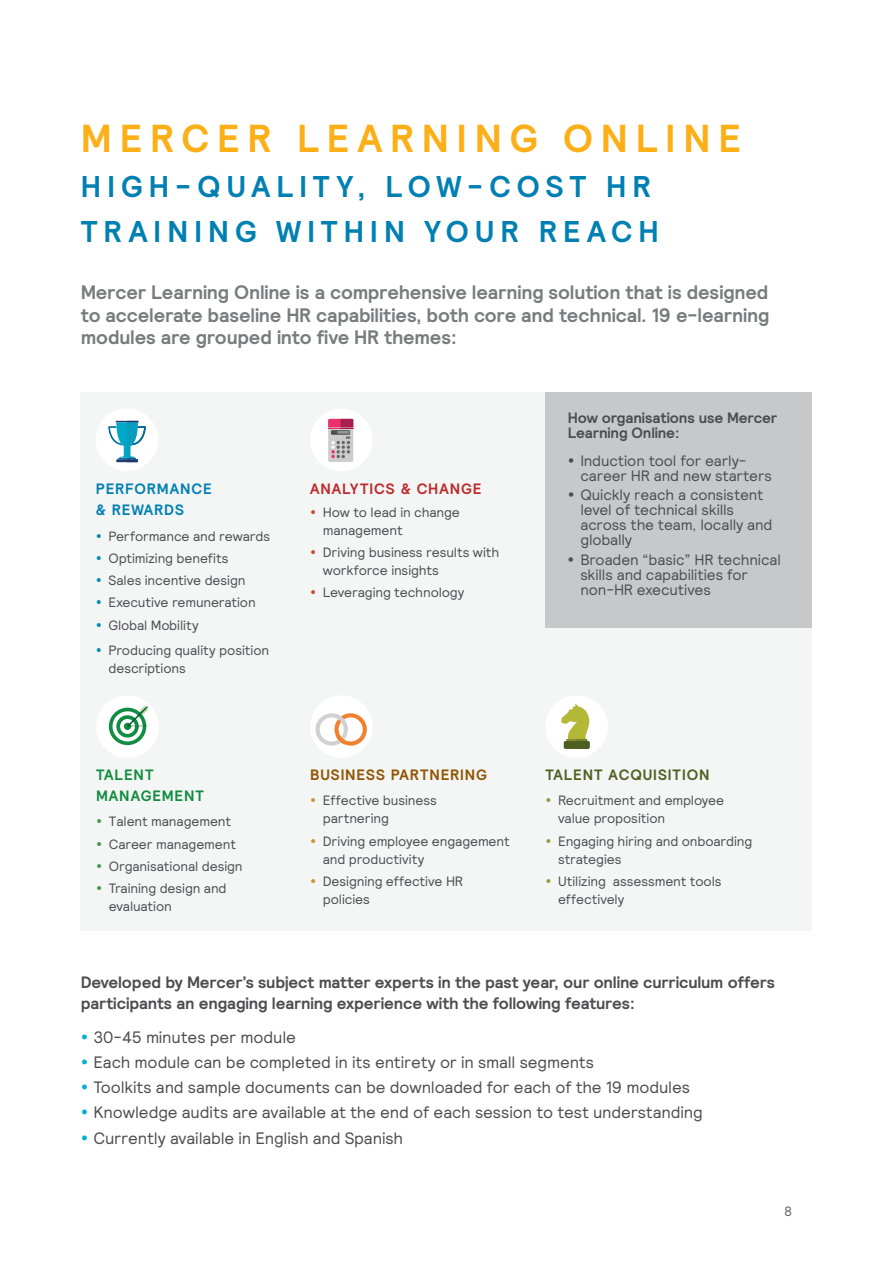
<style>
.page{position:relative;width:893px;height:1263px;background:#fff}
.page>*{position:absolute;margin:0;border:0;box-sizing:border-box;transform-origin:0 0}
.t1{font:700 39px "Relative";letter-spacing:.2em;color:#fcaf17}
.t2{font:700 30px/45px "Relative";letter-spacing:.205em;color:#0080b2}
.t3{font:700 19.5px/22.5px "Relative";letter-spacing:-.01em;color:#797b7d;text-align:justify}
.t4{font:16.5px/25.2px "Relative";letter-spacing:-.01em;color:#4d4d4f}
.t5{font:700 16.5px/21px "Relative";letter-spacing:-.01em;color:#4d4d4f}
.t6{font:15px/15px "Relative";letter-spacing:-.01em;color:#4d4d4f}
.t7{font:700 15px/15px "Relative";letter-spacing:-.01em;color:#4d4d4f}
.t8{font:700 15px/21px "Relative";letter-spacing:.06em;color:#0080b2}
.t9{font:700 15px "Relative";letter-spacing:.06em;color:#905501}
.t10{font:700 15px "Relative";letter-spacing:.06em;color:#516021}
.t11{font:700 15px/21px "Relative";letter-spacing:.06em;color:#128c3f}
.t12{font:700 15px "Relative";letter-spacing:.06em;color:#bb2c2b}
.t13{font:13.5px/18px "Relative";letter-spacing:-.005em;color:#4d4d4f}
.t14{font:13.5px "Relative";color:#636466}
</style>
<div class="page">
<div style="left:81px;top:392px;width:731px;height:538px;background:#f4f5f5"></div>
<div style="left:545px;top:392px;width:267px;height:236px;background:#c7c8ca"></div>
<div style="left:96px;top:408px;width:62px;height:63px;background:#fff;border-radius:50%"></div>
<div style="left:310px;top:695px;width:63px;height:63px;background:#fff;border-radius:50%"></div>
<div style="left:545px;top:695px;width:63px;height:63px;background:#fff;border-radius:50%"></div>
<div style="left:310px;top:409px;width:63px;height:62px;background:#fff;border-radius:50%"></div>
<div style="left:96px;top:695px;width:63px;height:63px;background:#fff;border-radius:50%"></div>
<svg style="left:108px;top:421px;width:38px;height:41px"></svg>
<svg style="left:109px;top:708px;width:37px;height:37px"></svg>
<div style="left:113px;top:711px;width:30px;height:30px;background:#fff;border-radius:50%"></div>
<svg style="left:116px;top:715px;width:23px;height:23px"></svg>
<svg style="left:120px;top:719px;width:15px;height:15px"></svg>
<div style="left:124px;top:723px;width:7px;height:7px;background:#128c40;border-radius:50%"></div>
<svg style="left:127px;top:705px;width:22px;height:22px"></svg>
<svg style="left:561px;top:703px;width:29px;height:46px"></svg>
<div style="left:328px;top:419px;width:25px;height:43px;background:#ccc;border-radius:2px"></div>
<svg style="left:328px;top:419px;width:25px;height:39px"></svg>
<svg style="left:316px;top:713px;width:51px;height:33px"></svg>
<h1 class="t1" style="left:81px;top:113px;width:662px">MERCER LEARNING ONLINE</h1>
<h2 class="t2" style="left:81px;top:164px;width:580px">HIGH-QUALITY, LOW-COST HR<br>TRAINING WITHIN YOUR REACH</h2>
<h3 class="t3" style="left:81px;top:281px;width:690px">Mercer Learning Online is a comprehensive learning solution that is designed to accelerate baseline HR capabilities, both core and technical. 19 e-learning modules are grouped into five HR themes:</h3>
<p class="t8" style="left:96px;top:478px;width:118px">PERFORMANCE &amp; REWARDS</p>
<p class="t13" style="left:108px;top:524px;width:163px;line-height:22.2px">Performance and rewards<br>Optimizing benefits<br>Sales incentive design<br>Executive remuneration<br>Global Mobility</p>
<p class="t13" style="left:108px;top:641px;width:162px">Producing quality position descriptions</p>
<p class="t11" style="left:96px;top:764px;width:109px">TALENT<br>MANAGEMENT</p>
<p class="t13" style="left:109px;top:810px;width:135px;line-height:22.2px">Talent management<br>Career management<br>Organisational design<br>Training design and</p>
<p class="t13" style="left:109px;top:897px;width:65px">evaluation</p>
<p class="t12" style="left:310px;top:479px;width:173px">ANALYTICS &amp; CHANGE</p>
<p class="t13" style="left:323px;top:502px;width:139px">How to lead in change management</p>
<p class="t13" style="left:323px;top:543px;width:178px">Driving business results with workforce insights</p>
<p class="t13" style="left:323px;top:583px;width:143px">Leveraging technology</p>
<p class="t7" style="left:568px;top:410px;width:211px">How organisations use Mercer<br>Learning Online:</p>
<p class="t6" style="left:580px;top:453px;width:193px">Induction tool for early&shy;career HR and new starters</p>
<p class="t6" style="left:580px;top:487px;width:194px">Quickly reach a consistent level of technical skills across the team, locally and globally</p>
<p class="t6" style="left:580px;top:551px;width:202px">Broaden “basic” HR technical skills and capabilities for non-HR executives</p>
<p class="t9" style="left:310px;top:765px;width:178px">BUSINESS PARTNERING</p>
<p class="t13" style="left:323px;top:791px;width:115px">Effective business partnering</p>
<p class="t13" style="left:323px;top:831px;width:188px">Driving employee engagement and productivity</p>
<p class="t13" style="left:323px;top:872px;width:142px">Designing effective HR policies</p>
<p class="t10" style="left:545px;top:765px;width:166px">TALENT ACQUISITION</p>
<p class="t13" style="left:558px;top:791px;width:168px">Recruitment and employee value proposition</p>
<p class="t13" style="left:558px;top:831px;width:196px">Engaging hiring and onboarding strategies</p>
<p class="t13" style="left:558px;top:872px;width:165px">Utilizing assessment tools effectively</p>
<p class="t5" style="left:81px;top:971px;width:696px">Developed by Mercer’s subject matter experts in the past year, our online curriculum offers participants an engaging learning experience with the following features:</p>
<p class="t4" style="left:93px;top:1024px;width:611px">30-45 minutes per module<br>Each module can be completed in its entirety or in small segments<br>Toolkits and sample documents can be downloaded for each of the 19 modules Knowledge audits are available at the end of each session to test understanding Currently available in English and Spanish</p>
<p class="t14" style="left:784px;top:1202px;width:10px">8</p>
</div>
